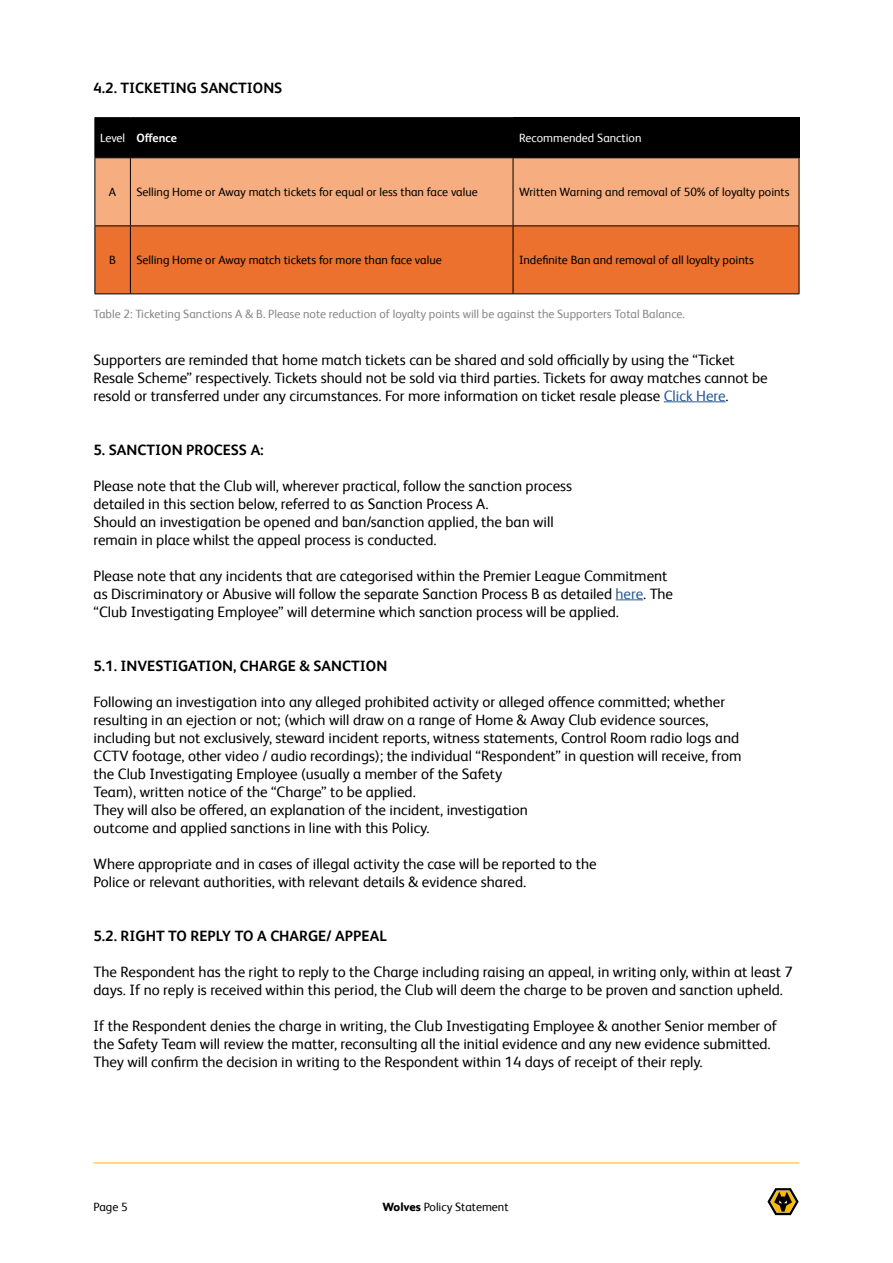
<style>
.page{position:relative;width:893px;height:1263px;background:#fff}
.page>*{position:absolute;margin:0;border:0;box-sizing:border-box;transform-origin:0 0}
.t1{font:15px/18px "FS Albert Pro";color:#000}
.t2{font:700 15px "FS Albert Pro";color:#000}
.t3{font:12px "FS Albert Pro";color:#000}
.t4{font:12px "FS Albert Pro";color:#878787}
.t5{font:12px "FS Albert Pro";color:#fff}
.t6{font:700 12px "FS Albert Pro";color:#fff}
.s1{font-weight:400}
.s2{color:#275b9b}
.s3{font-weight:800}
</style>
<div class="page">
<svg style="left:767px;top:1188px;width:32px;height:27px"></svg>
<hr style="left:94px;top:1162px;width:705px;height:1px;background:#fbba00">
<hr style="left:664px;top:401px;width:62px;height:1px;background:#275b9b">
<svg style="left:616px;top:599px;width:27px;height:1px"></svg>
<div style="left:95px;top:118px;width:418px;height:39px;background:#000"></div>
<div style="left:513px;top:118px;width:286px;height:40px;background:#000"></div>
<div style="left:95px;top:158px;width:704px;height:67px;background:#f6ae80"></div>
<div style="left:95px;top:226px;width:704px;height:67px;background:#ec702e"></div>
<hr style="left:94px;top:117px;width:36px;height:1px;background:#000">
<hr style="left:94px;top:118px;width:1px;height:39px;background:#000">
<hr style="left:130px;top:117px;width:383px;height:1px;background:#000">
<hr style="left:130px;top:118px;width:1px;height:39px;background:#000">
<hr style="left:513px;top:117px;width:286px;height:1px;background:#000">
<hr style="left:799px;top:118px;width:1px;height:39px;background:#000">
<hr style="left:94px;top:157px;width:36px;height:1px;background:#000">
<hr style="left:94px;top:158px;width:1px;height:67px;background:#000">
<hr style="left:130px;top:157px;width:383px;height:1px;background:#000">
<hr style="left:130px;top:158px;width:1px;height:67px;background:#000">
<hr style="left:513px;top:158px;width:1px;height:67px;background:#000">
<hr style="left:799px;top:158px;width:1px;height:67px;background:#000">
<hr style="left:94px;top:225px;width:36px;height:1px;background:#000">
<hr style="left:94px;top:226px;width:1px;height:67px;background:#000">
<hr style="left:130px;top:225px;width:383px;height:1px;background:#000">
<hr style="left:130px;top:226px;width:1px;height:67px;background:#000">
<hr style="left:513px;top:225px;width:286px;height:1px;background:#000">
<hr style="left:513px;top:226px;width:1px;height:67px;background:#000">
<hr style="left:799px;top:226px;width:1px;height:67px;background:#000">
<hr style="left:94px;top:293px;width:36px;height:1px;background:#000">
<hr style="left:130px;top:293px;width:383px;height:1px;background:#000">
<hr style="left:513px;top:293px;width:286px;height:1px;background:#000">
<p class="t2" style="left:94px;top:77px;width:190px">4.2. TICKETING SANCTIONS</p>
<p class="t6" style="left:100px;top:130px;width:78px"><span class="s1">Level</span> Offence</p>
<p class="t5" style="left:519px;top:130px;width:124px">Recommended Sanction</p>
<p class="t3" style="left:109px;top:184px;width:9px">A</p>
<p class="t3" style="left:136px;top:184px;width:343px">Selling Home or Away match tickets for equal or less than face value</p>
<p class="t3" style="left:519px;top:184px;width:272px">Written Warning and removal of 50% of loyalty points</p>
<p class="t3" style="left:109px;top:252px;width:8px">B</p>
<p class="t3" style="left:136px;top:252px;width:307px">Selling Home or Away match tickets for more than face value</p>
<p class="t3" style="left:519px;top:252px;width:236px">Indefinite Ban and removal of all loyalty points</p>
<p class="t4" style="left:94px;top:305px;width:593px">Table 2: Ticketing Sanctions A &amp; B. Please note reduction of loyalty points will be against the Supporters Total Balance.</p>
<p class="t1" style="left:94px;top:349px;width:676px">Supporters are reminded that home match tickets can be shared and sold officially by using the “Ticket<br>Resale Scheme” respectively. Tickets should not be sold via third parties. Tickets for away matches cannot be resold or transferred under any circumstances. For more information on ticket resale please <span class="s2">Click Here</span>.</p>
<p class="t2" style="left:94px;top:439px;width:172px">5. SANCTION PROCESS A:</p>
<p class="t1" style="left:94px;top:475px;width:480px">Please note that the Club will, wherever practical, follow the sanction process detailed in this section below, referred to as Sanction Process A.<br>Should an investigation be opened and ban/sanction applied, the ban will remain in place whilst the appeal process is conducted.</p>
<p class="t1" style="left:94px;top:565px;width:581px">Please note that any incidents that are categorised within the Premier League Commitment as Discriminatory or Abusive will follow the separate Sanction Process B as detailed <span class="s2">here</span>. The “Club Investigating Employee” will determine which sanction process will be applied.</p>
<p class="t2" style="left:94px;top:655px;width:295px">5.1. INVESTIGATION, CHARGE &amp; SANCTION</p>
<p class="t1" style="left:94px;top:691px;width:649px">Following an investigation into any alleged prohibited activity or alleged offence committed; whether resulting in an ejection or not; (which will draw on a range of Home &amp; Away Club evidence sources, including but not exclusively, steward incident reports, witness statements, Control Room radio logs and CCTV footage, other video / audio recordings); the individual “Respondent” in question will receive, from the Club Investigating Employee (usually a member of the Safety<br>Team), written notice of the “Charge” to be applied.<br>They will also be offered, an explanation of the incident, investigation<br>outcome and applied sanctions in line with this Policy.</p>
<p class="t1" style="left:94px;top:853px;width:505px">Where appropriate and in cases of illegal activity the case will be reported to the<br>Police or relevant authorities, with relevant details &amp; evidence shared.</p>
<p class="t2" style="left:94px;top:925px;width:295px">5.2. RIGHT TO REPLY TO A CHARGE/ APPEAL</p>
<p class="t1" style="left:94px;top:961px;width:701px">The Respondent has the right to reply to the Charge including raising an appeal, in writing only, within at least 7 days. If no reply is received within this period, the Club will deem the charge to be proven and sanction upheld.</p>
<p class="t1" style="left:94px;top:1015px;width:685px">If the Respondent denies the charge in writing, the Club Investigating Employee &amp; another Senior member of the Safety Team will review the matter, reconsulting all the initial evidence and any new evidence submitted.<br>They will confirm the decision in writing to the Respondent within 14 days of receipt of their reply.</p>
<p class="t3" style="left:94px;top:1198px;width:36px">Page 5</p>
<p class="t3" style="left:382px;top:1198px;width:128px"><span class="s3">Wolves</span> Policy Statement</p>
</div>
